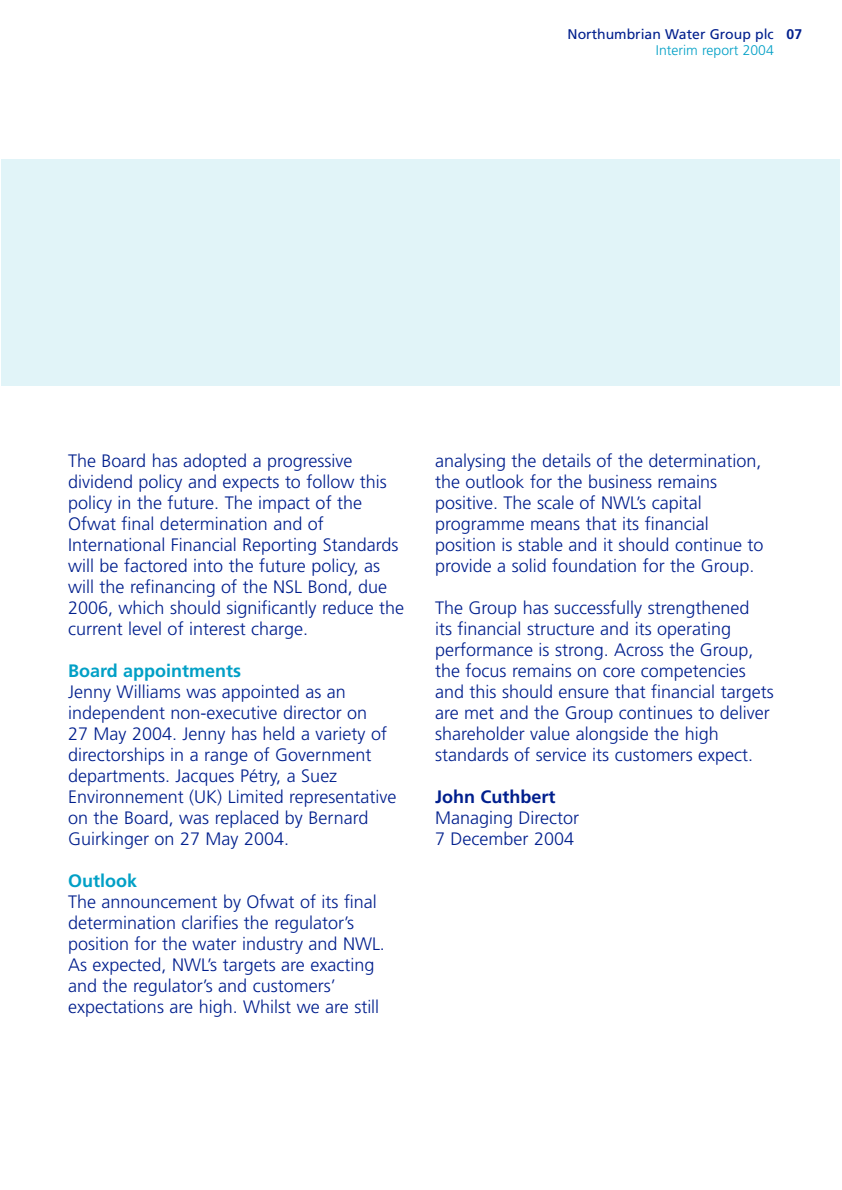
<style>
.page{position:relative;width:842px;height:1190px;background:#fff}
.page>*{position:absolute;margin:0;border:0;box-sizing:border-box;transform-origin:0 0}
.t1{font:300 18px/21px "Frutiger";color:#001f8d}
.t2{font:700 18px "Frutiger";color:#02a0c6}
.t3{font:700 18px "Frutiger";color:#001f8d}
.t4{font:14px/16px "Frutiger";color:#001f8d}
.s1{font-weight:700}
.s2{font-weight:300;color:#02a0c6}
</style>
<div class="page">
<div style="left:1px;top:159px;width:839px;height:227px;background:#e1f4f8"></div>
<p class="t4" style="left:656px;top:27px;width:148px;text-indent:-88px">Northumbrian Water Group plc <span class="s1">07<br></span><span class="s2">Interim report 2004</span></p>
<p class="t1" style="left:68px;top:452px;width:338px">The Board has adopted a progressive dividend policy and expects to follow this policy in the future. The impact of the Ofwat final determination and of International Financial Reporting Standards will be factored into the future policy, as will the refinancing of the NSL Bond, due 2006, which should significantly reduce the current level of interest charge.</p>
<p class="t2" style="left:68px;top:664px;width:175px">Board appointments</p>
<p class="t1" style="left:68px;top:683px;width:330px">Jenny Williams was appointed as an independent non-executive director on<br>27 May 2004. Jenny has held a variety of directorships in a range of Government departments. Jacques Pétry, a Suez Environnement (UK) Limited representative on the Board, was replaced by Bernard Guirkinger on 27 May 2004.</p>
<p class="t2" style="left:68px;top:874px;width:70px">Outlook</p>
<p class="t1" style="left:68px;top:893px;width:318px">The announcement by Ofwat of its final determination clarifies the regulator’s position for the water industry and NWL.<br>As expected, NWL’s targets are exacting and the regulator’s and customers’ expectations are high. Whilst we are still</p>
<p class="t1" style="left:435px;top:452px;width:330px">analysing the details of the determination, the outlook for the business remains positive. The scale of NWL’s capital programme means that its financial position is stable and it should continue to provide a solid foundation for the Group.</p>
<p class="t1" style="left:435px;top:599px;width:340px">The Group has successfully strengthened<br>its financial structure and its operating performance is strong. Across the Group, the focus remains on core competencies and this should ensure that financial targets are met and the Group continues to deliver shareholder value alongside the high standards of service its customers expect.</p>
<p class="t3" style="left:435px;top:790px;width:122px">John Cuthbert</p>
<p class="t1" style="left:435px;top:809px;width:146px">Managing Director<br>7 December 2004</p>
</div>
